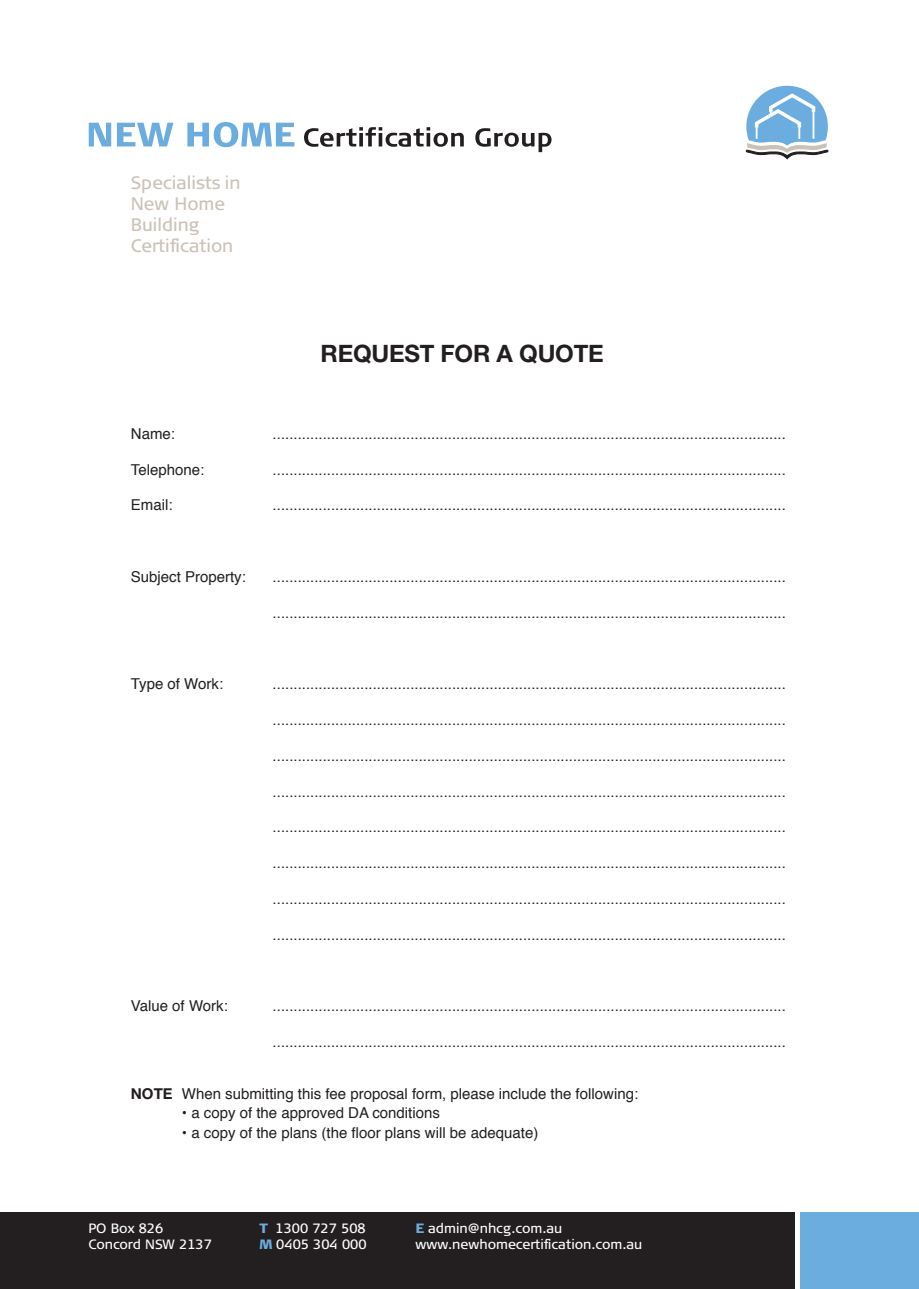
<style>
.page{position:relative;width:919px;height:1289px;background:#fff}
.page>*{position:absolute;margin:0;border:0;box-sizing:border-box;transform-origin:0 0}
.t1{font:700 24px "Helvetica Neue";letter-spacing:-.01em;color:#231f20}
.t2{font:18px/21px "Signa Column";color:#cbc2b7}
.t3{font:15px "Helvetica";color:#231f20}
.t4{font:13.5px "Signa Column";color:#fff}
.s1{font-family:"Helvetica Neue";font-weight:700}
.s2{font-weight:900;color:#6caddf}
</style>
<div class="page">
<svg style="left:745px;top:86px;width:83px;height:74px"></svg>
<svg style="left:89px;top:123px;width:22px;height:23px"></svg>
<svg style="left:117px;top:123px;width:56px;height:23px"></svg>
<svg style="left:187px;top:122px;width:107px;height:25px"></svg>
<svg style="left:304px;top:127px;width:160px;height:20px"></svg>
<svg style="left:475px;top:128px;width:76px;height:24px"></svg>
<div style="left:0;top:1212px;width:794px;height:76px;background:#231f20"></div>
<div style="left:800px;top:1212px;width:118px;height:76px;background:#6caddf"></div>
<p class="t2" style="left:131px;top:172px;width:111px">Specialists in</p>
<p class="t2" style="left:131px;top:193px;width:96px">New Home<br>Building</p>
<p class="t2" style="left:131px;top:235px;width:104px">Certification</p>
<p class="t1" style="left:320px;top:338px;width:251px">REQUEST FOR A QUOTE</p>
<p class="t3" style="left:131px;top:422px;width:46px">Name:</p>
<p class="t3" style="left:272px;top:422px;width:514px">...........................................................................................................................</p>
<p class="t3" style="left:131px;top:458px;width:75px">Telephone:</p>
<p class="t3" style="left:272px;top:458px;width:514px">...........................................................................................................................</p>
<p class="t3" style="left:131px;top:493px;width:43px">Email:</p>
<p class="t3" style="left:272px;top:493px;width:514px">...........................................................................................................................</p>
<p class="t3" style="left:131px;top:565px;width:117px">Subject Property:</p>
<p class="t3" style="left:272px;top:565px;width:514px">...........................................................................................................................</p>
<p class="t3" style="left:272px;top:601px;width:514px">...........................................................................................................................</p>
<p class="t3" style="left:131px;top:672px;width:94px">Type of Work:</p>
<p class="t3" style="left:272px;top:672px;width:514px">...........................................................................................................................</p>
<p class="t3" style="left:272px;top:708px;width:514px">...........................................................................................................................</p>
<p class="t3" style="left:272px;top:744px;width:514px">...........................................................................................................................</p>
<p class="t3" style="left:272px;top:779px;width:514px">...........................................................................................................................</p>
<p class="t3" style="left:272px;top:815px;width:514px">...........................................................................................................................</p>
<p class="t3" style="left:272px;top:851px;width:514px">...........................................................................................................................</p>
<p class="t3" style="left:272px;top:887px;width:514px">...........................................................................................................................</p>
<p class="t3" style="left:272px;top:922px;width:514px">...........................................................................................................................</p>
<p class="t3" style="left:131px;top:994px;width:98px">Value of Work:</p>
<p class="t3" style="left:272px;top:994px;width:514px">...........................................................................................................................</p>
<p class="t3" style="left:272px;top:1030px;width:514px">...........................................................................................................................</p>
<p class="t3" style="left:131px;top:1082px;width:509px"><span class="s1">NOTE</span> When submitting this fee proposal form, please include the following:</p>
<p class="t3" style="left:182px;top:1101px;width:259px">• a copy of the approved DA conditions</p>
<p class="t3" style="left:182px;top:1121px;width:358px">• a copy of the plans (the floor plans will be adequate)</p>
<p class="t4" style="left:88px;top:1220px;width:76px">PO Box 826</p>
<p class="t4" style="left:259px;top:1220px;width:108px"><span class="s2">T</span> 1300 727 508</p>
<p class="t4" style="left:415px;top:1220px;width:148px"><span class="s2">E</span> admin@nhcg.com.au</p>
<p class="t4" style="left:88px;top:1236px;width:125px">Concord NSW 2137</p>
<p class="t4" style="left:259px;top:1236px;width:109px"><span class="s2">M</span> 0405 304 000</p>
<p class="t4" style="left:415px;top:1236px;width:228px">www.newhomecertification.com.au</p>
</div>
